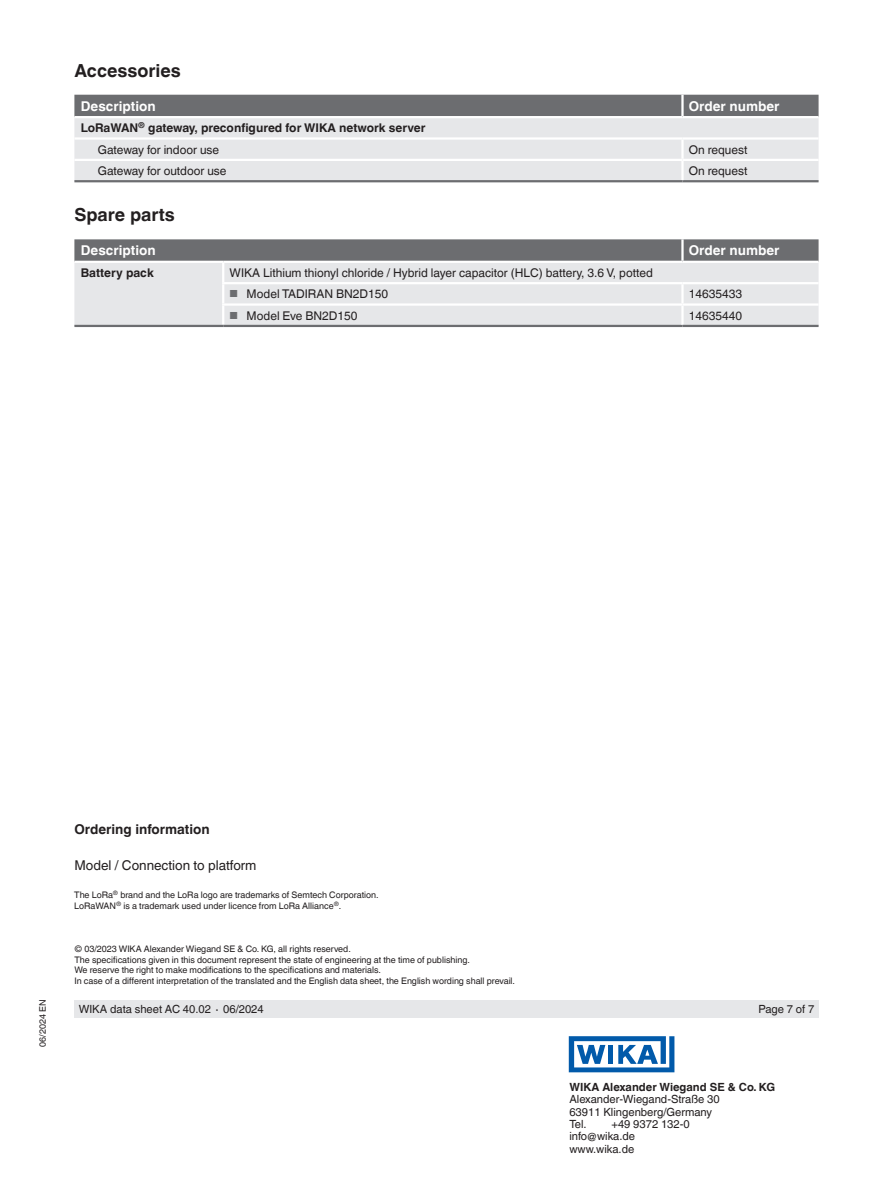
<style>
.page{position:relative;width:893px;height:1188px;background:#fff}
.page>*{position:absolute;margin:0;border:0;box-sizing:border-box;transform-origin:0 0}
.t1{font:700 18px "Helvetica World";color:#231f20}
.t2{font:700 13.5px "Helvetica World";color:#fff}
.t3{font:13.5px "Helvetica World";color:#231f20}
.t4{font:700 13.5px "Helvetica World";color:#231f20}
.t5{font:12px "Helvetica World";color:#231f20}
.t6{font:700 12px/21.3px "Helvetica World";color:#231f20}
.t7{font:11.25px/12.3px "Helvetica World";color:#231f20}
.t8{font:700 11.25px "Helvetica World";color:#231f20}
.t9{font:9px/10.5px "Helvetica World";color:#231f20}
.s1{font-weight:400}
.s2{font-size:10.2px;color:#6c6d70}
</style>
<div class="page">
<div style="left:74px;top:1000px;width:745px;height:18px;background:#e6e7e9"></div>
<svg style="left:569px;top:1036px;width:105px;height:36px"></svg>
<div style="left:74px;top:95px;width:745px;height:21px;background:#6c6d70"></div>
<div style="left:74px;top:118px;width:745px;height:62px;background:#e6e7e9"></div>
<hr style="left:682px;top:159px;width:137px;height:2px;background:#fff">
<hr style="left:682px;top:137px;width:137px;height:3px;background:#fff">
<hr style="left:682px;top:180px;width:137px;height:2px;background:#6c6d70">
<hr style="left:681px;top:95px;width:3px;height:21px;background:#fff">
<hr style="left:74px;top:137px;width:608px;height:3px;background:#fff">
<hr style="left:681px;top:140px;width:3px;height:19px;background:#fff">
<hr style="left:74px;top:159px;width:608px;height:2px;background:#fff">
<hr style="left:681px;top:161px;width:3px;height:19px;background:#fff">
<hr style="left:74px;top:180px;width:608px;height:2px;background:#6c6d70">
<hr style="left:74px;top:325px;width:149px;height:2px;background:#6c6d70">
<hr style="left:223px;top:325px;width:459px;height:2px;background:#6c6d70">
<svg style="left:74px;top:239px;width:745px;height:86px;background:#c8c9cb"></svg>
<hr style="left:682px;top:261px;width:137px;height:2px;background:#fff">
<hr style="left:222px;top:282px;width:460px;height:2px;background:#fff">
<hr style="left:682px;top:282px;width:137px;height:2px;background:#fff">
<hr style="left:682px;top:325px;width:137px;height:2px;background:#6c6d70">
<h1 class="t1" style="left:74px;top:60px;width:108px">Accessories</h1>
<h2 class="t2" style="left:81px;top:98px;width:76px">Description</h2>
<h2 class="t2" style="left:689px;top:98px;width:92px">Order number</h2>
<h3 class="t6" style="left:98px;top:117px;width:329px;text-indent:-17px">LoRaWAN<sup>®</sup> gateway, preconfigured for WIKA network server<br><span class="s1">Gateway for indoor use</span></h3>
<h3 class="t5" style="left:689px;top:142px;width:60px">On request</h3>
<h3 class="t5" style="left:98px;top:164px;width:130px">Gateway for outdoor use</h3>
<h3 class="t5" style="left:689px;top:164px;width:60px">On request</h3>
<h1 class="t1" style="left:74px;top:205px;width:102px">Spare parts</h1>
<h2 class="t2" style="left:81px;top:243px;width:76px">Description</h2>
<h2 class="t2" style="left:689px;top:243px;width:92px">Order number</h2>
<h3 class="t6" style="left:81px;top:262px;width:74px">Battery pack</h3>
<h3 class="t5" style="left:230px;top:266px;width:425px">WIKA Lithium thionyl chloride / Hybrid layer capacitor (HLC) battery, 3.6 V, potted</h3>
<h3 class="t5" style="left:230px;top:287px;width:160px"><span class="s2">■</span> Model TADIRAN BN2D150</h3>
<h3 class="t5" style="left:689px;top:287px;width:55px">14635433</h3>
<h3 class="t5" style="left:230px;top:308px;width:129px"><span class="s2">■</span> Model Eve BN2D150</h3>
<h3 class="t5" style="left:689px;top:308px;width:55px">14635440</h3>
<p class="t9" style="left:37px;top:1047px;width:49px;rotate:-90deg">06/2024 EN</p>
<h2 class="t4" style="left:74px;top:821px;width:137px">Ordering information</h2>
<h2 class="t3" style="left:74px;top:857px;width:184px">Model / Connection to platform</h2>
<p class="t9" style="left:74px;top:890px;width:306px">The LoRa<sup>®</sup> brand and the LoRa logo are trademarks of Semtech Corporation.<br>LoRaWAN<sup>®</sup> is a trademark used under licence from LoRa Alliance<sup>®</sup>.</p>
<p class="t9" style="left:74px;top:944px;width:442px">© 03/2023 WIKA Alexander Wiegand SE &amp; Co. KG, all rights reserved.<br>The specifications given in this document represent the state of engineering at the time of publishing.<br>We reserve the right to make modifications to the specifications and materials.<br>In case of a different interpretation of the translated and the English data sheet, the English wording shall prevail.</p>
<p class="t7" style="left:79px;top:1003px;width:187px">WIKA data sheet AC 40.02 ∙ 06/2024</p>
<p class="t7" style="left:759px;top:1003px;width:57px">Page 7 of 7</p>
<p class="t8" style="left:569px;top:1081px;width:207px">WIKA Alexander Wiegand SE &amp; Co. KG</p>
<p class="t7" style="left:569px;top:1093px;width:152px">Alexander-Wiegand-Straße 30<br>63911 Klingenberg/Germany<br>Tel.</p>
<p class="t7" style="left:569px;top:1118px;width:122px;text-indent:42px">+49 9372 132-0 info@wika.de www.wika.de</p>
</div>
